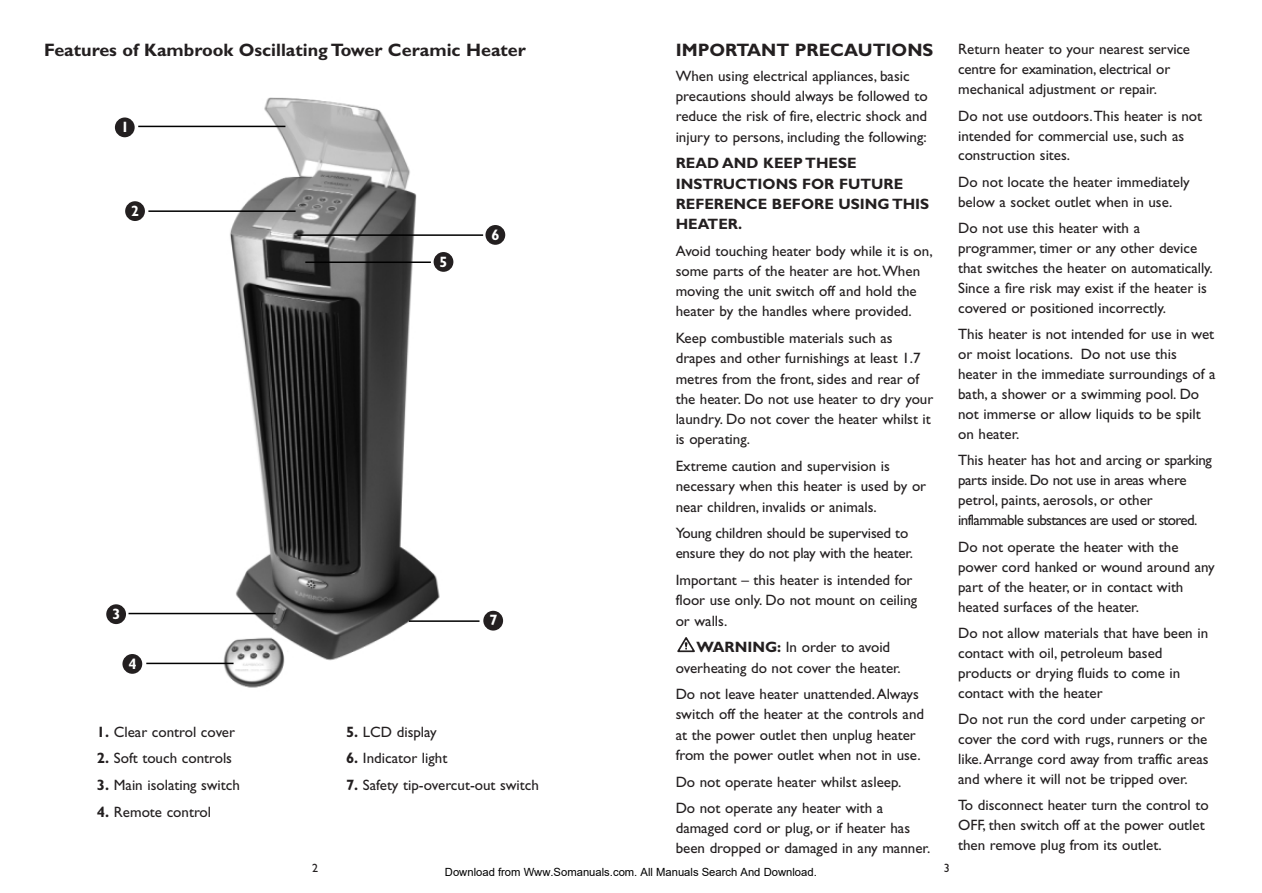
<style>
.page{position:relative;width:1262px;height:893px;background:#fff}
.page>*{position:absolute;margin:0;border:0;box-sizing:border-box;transform-origin:0 0}
.t1{font:700 18px "Gill Sans";color:#231f20}
.t2{font:15px/20px "Gill Sans";color:#231f20}
.t3{font:15px/20px "Gill Sans";letter-spacing:-.025em;color:#231f20}
.t4{font:700 15px/20.2px "Gill Sans";color:#231f20}
.t5{font:700 condensed 15px "Gill Sans";color:#fff}
.t6{font:12px "Gill Sans";color:#231f20}
.t7{font:11.25px "Arial";color:#000}
.s1{font-weight:700}
</style>
<div class="page">
<img style="left:218px;top:97px;width:222px;height:591px">
<div style="left:433px;top:252px;width:20px;height:20px;background:#231f20;border-radius:50%"></div>
<div style="left:115px;top:117px;width:20px;height:20px;background:#231f20;border-radius:50%"></div>
<div style="left:125px;top:201px;width:20px;height:20px;background:#231f20;border-radius:50%"></div>
<div style="left:122px;top:654px;width:20px;height:19px;background:#231f20;border-radius:50%"></div>
<div style="left:106px;top:604px;width:20px;height:20px;background:#231f20;border-radius:50%"></div>
<div style="left:483px;top:610px;width:20px;height:20px;background:#231f20;border-radius:50%"></div>
<div style="left:485px;top:225px;width:20px;height:20px;background:#231f20;border-radius:50%"></div>
<svg style="left:677px;top:637px;width:18px;height:15px"></svg>
<hr style="left:138px;top:126px;width:147px;height:1px;background:#000">
<hr style="left:148px;top:210px;width:147px;height:2px;background:#000">
<hr style="left:305px;top:261px;width:126px;height:2px;background:#000">
<hr style="left:409px;top:620px;width:70px;height:2px;background:#000">
<hr style="left:297px;top:234px;width:186px;height:2px;background:#000">
<hr style="left:128px;top:612px;width:148px;height:2px;background:#000">
<hr style="left:146px;top:662px;width:87px;height:2px;background:#000">
<p class="t1" style="left:44px;top:44px;width:483px">Features of Kambrook Oscillating Tower Ceramic Heater</p>
<p class="t1" style="left:675px;top:44px;width:259px">IMPORTANT PRECAUTIONS</p>
<p class="t2" style="left:675px;top:67px;width:253px">When using electrical appliances, basic precautions should always be followed to reduce the risk of fire, electric shock and injury to persons, including the following:</p>
<p class="t4" style="left:675px;top:155px;width:255px">READ AND KEEP THESE<br>INSTRUCTIONS FOR FUTURE<br>REFERENCE BEFORE USING THIS<br>HEATER.</p>
<p class="t2" style="left:675px;top:242px;width:258px">Avoid touching heater body while it is on, some parts of the heater are hot.When moving the unit switch off and hold the heater by the handles where provided.</p>
<p class="t2" style="left:675px;top:329px;width:259px">Keep combustible materials such as drapes and other furnishings at least 1.7 metres from the front, sides and rear of the heater. Do not use heater to dry your laundry. Do not cover the heater whilst it is operating.</p>
<p class="t2" style="left:675px;top:457px;width:252px">Extreme caution and supervision is necessary when this heater is used by or near children, invalids or animals.</p>
<p class="t2" style="left:675px;top:524px;width:239px">Young children should be supervised to ensure they do not play with the heater.</p>
<p class="t2" style="left:675px;top:571px;width:243px">Important – this heater is intended for floor use only. Do not mount on ceiling or walls.</p>
<p class="t2" style="left:675px;top:638px;width:227px;text-indent:21px"><span class="s1">WARNING:</span> In order to avoid overheating do not cover the heater.</p>
<p class="t2" style="left:675px;top:685px;width:250px">Do not leave heater unattended.Always switch off the heater at the controls and at the power outlet then unplug heater from the power outlet when not in use.</p>
<p class="t2" style="left:675px;top:770px;width:227px;line-height:26.4px">Do not operate heater whilst asleep.<br>Do not operate any heater with a</p>
<p class="t2" style="left:675px;top:819px;width:256px">damaged cord or plug, or if heater has been dropped or damaged in any manner.</p>
<p class="t5" style="left:121px;top:122px;width:9px">1</p>
<p class="t5" style="left:131px;top:205px;width:9px">2</p>
<p class="t5" style="left:491px;top:229px;width:9px">6</p>
<p class="t5" style="left:439px;top:256px;width:9px">5</p>
<p class="t5" style="left:112px;top:609px;width:9px">3</p>
<p class="t5" style="left:490px;top:615px;width:9px">7</p>
<p class="t5" style="left:129px;top:658px;width:9px">4</p>
<p class="t2" style="left:97px;top:723px;width:140px"><span class="s1">1.</span> Clear control cover</p>
<p class="t2" style="left:97px;top:750px;width:137px"><span class="s1">2.</span> Soft touch controls</p>
<p class="t2" style="left:97px;top:776px;width:144px"><span class="s1">3.</span> Main isolating switch</p>
<p class="t2" style="left:97px;top:803px;width:116px"><span class="s1">4.</span> Remote control</p>
<p class="t2" style="left:346px;top:723px;width:92px"><span class="s1">5.</span> LCD display</p>
<p class="t2" style="left:346px;top:750px;width:103px"><span class="s1">6.</span> Indicator light</p>
<p class="t2" style="left:346px;top:776px;width:194px"><span class="s1">7.</span> Safety tip-overcut-out switch</p>
<p class="t6" style="left:312px;top:864px;width:7px">2</p>
<p class="t6" style="left:944px;top:864px;width:7px">3</p>
<p class="t7" style="left:445px;top:865px;width:373px">Download from Www.Somanuals.com. All Manuals Search And Download.</p>
<p class="t2" style="left:958px;top:41px;width:233px">Return heater to your nearest service centre for examination, electrical or mechanical adjustment or repair.</p>
<p class="t2" style="left:958px;top:107px;width:246px">Do not use outdoors.This heater is not intended for commercial use, such as construction sites.</p>
<p class="t2" style="left:958px;top:173px;width:233px">Do not locate the heater immediately below a socket outlet when in use.</p>
<p class="t2" style="left:958px;top:220px;width:256px">Do not use this heater with a programmer, timer or any other device that switches the heater on automatically.<br>Since a fire risk may exist if the heater is covered or positioned incorrectly.</p>
<p class="t2" style="left:958px;top:326px;width:259px">This heater is not intended for use in wet or moist locations. Do not use this heater in the immediate surroundings of a bath, a shower or a swimming pool. Do not immerse or allow liquids to be spilt on heater.</p>
<p class="t3" style="left:958px;top:452px;width:255px">This heater has hot and arcing or sparking parts inside. Do not use in areas where petrol, paints, aerosols, or other inflammable substances are used or stored.</p>
<p class="t2" style="left:958px;top:538px;width:258px">Do not operate the heater with the power cord hanked or wound around any part of the heater, or in contact with heated surfaces of the heater.</p>
<p class="t2" style="left:958px;top:624px;width:251px">Do not allow materials that have been in contact with oil, petroleum based products or drying fluids to come in contact with the heater</p>
<p class="t2" style="left:958px;top:710px;width:252px">Do not run the cord under carpeting or cover the cord with rugs, runners or the like.Arrange cord away from traffic areas and where it will not be tripped over.</p>
<p class="t2" style="left:958px;top:797px;width:252px">To disconnect heater turn the control to<br>OFF, then switch off at the power outlet then remove plug from its outlet.</p>
</div>
